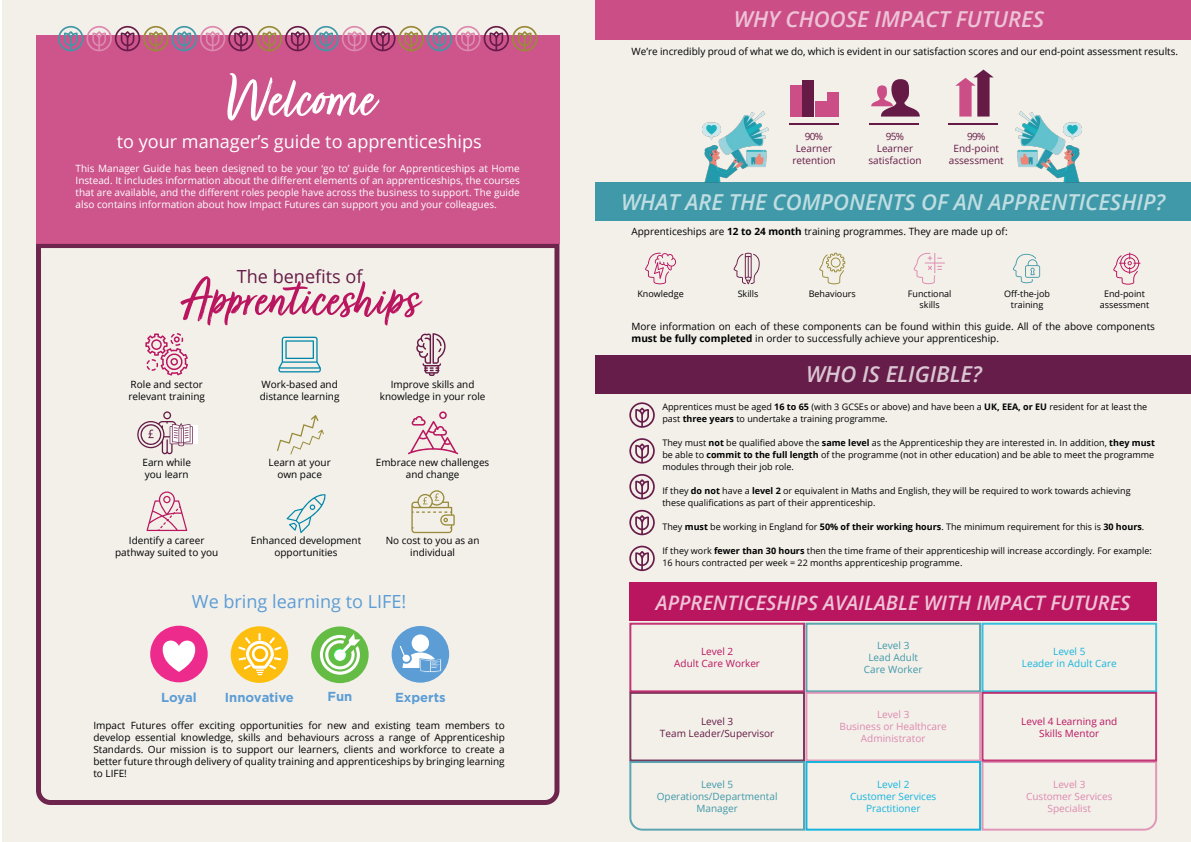
<style>
.page{position:relative;width:1191px;height:842px;background:#fff}
.page>*{position:absolute;margin:0;border:0;box-sizing:border-box;transform-origin:0 0}
.t1{font:63px "Turbinado Pro";color:#fff}
.t2{font:58px "Turbinado Pro";color:#ba155f}
.t3{font:italic 600 22px "Open Sans";color:#bfdde2}
.t4{font:italic 600 22px "Open Sans";color:#edc3d6}
.t5{font:italic 600 22px "Open Sans";color:#d9c6d2}
.t6{font:italic 600 20px "Open Sans";color:#eec4d7}
.t7{font:18.1px "Open Sans";color:#fff}
.t8{font:18.1px "Open Sans";color:#5c9dd5}
.t9{font:18.1px "Open Sans";color:#661b46}
.t10{font:700 13.1px "Gotham";color:#5c9dd5}
.t11{font:10px/12px "Open Sans";color:#000;text-align:center}
.t12{font:10px/12px "Open Sans";color:#fff;text-align:justify}
.t13{font:10px/12px "Open Sans";color:#661b46;text-align:center}
.t14{font:10px/12px "Open Sans";color:#dd89af;text-align:center}
.t15{font:10px/12px "Open Sans";color:#4099a8;text-align:center}
.t16{font:10px/12px "Open Sans";color:#17b5dc;text-align:center}
.t17{font:10px/12px "Open Sans";color:#ba155f;text-align:center}
.t18{font:9px/12px "Open Sans";color:#000}
.s1{font-weight:700}
</style>
<div class="page">
<div style="left:595px;top:0;width:596px;height:842px;background:#f3f0ea"></div>
<div style="left:2px;top:0;width:595px;height:842px;background:#f3f0ea"></div>
<svg style="left:36px;top:241px;width:524px;height:564px"></svg>
<svg style="left:145px;top:333px;width:43px;height:43px"></svg>
<svg style="left:278px;top:337px;width:43px;height:35px"></svg>
<svg style="left:416px;top:333px;width:29px;height:43px"></svg>
<svg style="left:408px;top:411px;width:50px;height:43px"></svg>
<svg style="left:286px;top:493px;width:41px;height:40px"></svg>
<svg style="left:411px;top:490px;width:44px;height:43px"></svg>
<div style="left:170px;top:425px;width:28px;height:19px;background:#fff"></div>
<svg style="left:137px;top:411px;width:56px;height:43px"></svg>
<svg style="left:277px;top:415px;width:47px;height:39px"></svg>
<svg style="left:146px;top:491px;width:41px;height:40px"></svg>
<div style="left:36px;top:35px;width:523px;height:208px;background:#cd558c"></div>
<div style="left:981px;top:623px;width:176px;height:69px;border:2px solid #19b6dc"></div>
<svg style="left:981px;top:760px;width:177px;height:71px"></svg>
<div style="left:629px;top:692px;width:176px;height:69px;border:2px solid #661b46"></div>
<svg style="left:629px;top:760px;width:176px;height:71px"></svg>
<div style="left:805px;top:623px;width:176px;height:69px;border:2px solid #4298a7"></div>
<div style="left:805px;top:692px;width:176px;height:69px;border:2px solid #de89b0"></div>
<div style="left:805px;top:761px;width:176px;height:70px;border:2px solid #17b5dc"></div>
<div style="left:981px;top:692px;width:176px;height:69px;border:2px solid #ba155f"></div>
<div style="left:629px;top:623px;width:176px;height:69px;border:2px solid #ba155f"></div>
<div style="left:629px;top:582px;width:528px;height:39px;background:#ba155f"></div>
<hr style="left:869px;top:123px;width:49px;height:2px;background:#661b46">
<svg style="left:871px;top:79px;width:48px;height:38px"></svg>
<div style="left:790px;top:85px;width:11px;height:32px;background:#cb4e87"></div>
<div style="left:802px;top:81px;width:11px;height:36px;background:#661b46"></div>
<div style="left:827px;top:92px;width:11px;height:25px;background:#cb4e87"></div>
<div style="left:815px;top:101px;width:11px;height:16px;background:#cb4e87"></div>
<hr style="left:789px;top:123px;width:50px;height:2px;background:#661b46">
<hr style="left:948px;top:123px;width:49px;height:2px;background:#661b46">
<svg style="left:955px;top:70px;width:38px;height:47px"></svg>
<div style="left:595px;top:0;width:596px;height:39px;background:#cb4e87"></div>
<div style="left:595px;top:182px;width:596px;height:38px;background:#4099a8"></div>
<div style="left:595px;top:355px;width:596px;height:38px;background:#671d49"></div>
<img style="left:1015px;top:111px;width:67px;height:72px">
<img style="left:702px;top:111px;width:67px;height:72px">
<svg style="left:645px;top:253px;width:31px;height:31px"></svg>
<svg style="left:733px;top:252px;width:26px;height:32px"></svg>
<svg style="left:819px;top:253px;width:26px;height:31px"></svg>
<svg style="left:913px;top:253px;width:32px;height:31px"></svg>
<svg style="left:1013px;top:254px;width:27px;height:29px"></svg>
<svg style="left:1113px;top:252px;width:27px;height:33px"></svg>
<svg style="left:629px;top:402px;width:26px;height:26px"></svg>
<svg style="left:629px;top:438px;width:26px;height:26px"></svg>
<svg style="left:629px;top:474px;width:26px;height:25px"></svg>
<svg style="left:629px;top:510px;width:26px;height:25px"></svg>
<svg style="left:629px;top:546px;width:26px;height:25px"></svg>
<svg style="left:58px;top:26px;width:479px;height:25px"></svg>
<h1 class="t1" style="left:224px;top:64px;width:152px">Welcome</h1>
<h3 class="t7" style="left:117px;top:129px;width:366px">to your manager’s guide to apprenticeships</h3>
<p class="t12" style="left:76px;top:163px;width:446px">This Manager Guide has been designed to be your ‘go to’ guide for Apprenticeships at Home Instead. It includes information about the different elements of an apprenticeships, the courses that are available, and the different roles people have across the business to support. The guide also contains information about how Impact Futures can support you and your colleagues.</p>
<h3 class="t9" style="left:237px;top:264px;width:127px">The benefits of</h3>
<h2 class="t2" style="left:181px;top:268px;width:237px">Apprenticeships</h2>
<p class="t11" style="left:128px;top:378px;width:78px;text-align:left">Role and sector relevant training</p>
<p class="t11" style="left:380px;top:378px;width:107px">Improve skills and knowledge in your role</p>
<p class="t11" style="left:260px;top:378px;width:81px;text-align:left">Work-based and distance learning</p>
<p class="t11" style="left:142px;top:456px;width:50px;text-align:left">Earn while you learn</p>
<p class="t11" style="left:376px;top:456px;width:115px">Embrace new challenges and change</p>
<p class="t11" style="left:268px;top:456px;width:64px">Learn at your own pace</p>
<p class="t11" style="left:115px;top:534px;width:105px">Identify a career pathway suited to you</p>
<p class="t11" style="left:386px;top:534px;width:95px">No cost to you as an individual</p>
<p class="t11" style="left:251px;top:534px;width:112px">Enhanced development opportunities</p>
<h3 class="t8" style="left:192px;top:589px;width:216px">We bring learning to LIFE!</h3>
<h3 class="t10" style="left:161px;top:690px;width:37px">Loyal</h3>
<h3 class="t10" style="left:225px;top:689px;width:70px">Innovative</h3>
<h3 class="t10" style="left:327px;top:689px;width:26px">Fun</h3>
<h3 class="t10" style="left:395px;top:690px;width:52px">Experts</h3>
<p class="t11" style="left:93px;top:719px;width:413px;text-align:justify">Impact Futures offer exciting opportunities for new and existing team members to develop essential knowledge, skills and behaviours across a range of Apprenticeship Standards. Our mission is to support our learners, clients and workforce to create a better future through delivery of quality training and apprenticeships by bringing learning to LIFE!</p>
<h3 class="t4" style="left:734px;top:4px;width:312px">WHY CHOOSE IMPACT FUTURES</h3>
<p class="t11" style="left:631px;top:45px;width:548px">We’re incredibly proud of what we do, which is evident in our satisfaction scores and our end-point assessment results.</p>
<p class="t13" style="left:792px;top:130px;width:45px">90%<br>Learner retention</p>
<p class="t13" style="left:949px;top:130px;width:56px">99%<br>End-point assessment</p>
<p class="t13" style="left:868px;top:130px;width:55px">95%<br>Learner satisfaction</p>
<h3 class="t3" style="left:621px;top:187px;width:546px">WHAT ARE THE COMPONENTS OF AN APPRENTICESHIP?</h3>
<p class="t11" style="left:631px;top:226px;width:378px">Apprenticeships are <span class="s1">12 to 24 month</span> training programmes. They are made up of:</p>
<p class="t18" style="left:637px;top:288px;width:48px">Knowledge</p>
<p class="t18" style="left:737px;top:288px;width:22px">Skills</p>
<p class="t18" style="left:808px;top:288px;width:49px">Behaviours</p>
<p class="t18" style="left:908px;top:288px;width:45px;line-height:10.8px;text-align:center">Functional skills</p>
<p class="t18" style="left:1004px;top:288px;width:47px;line-height:10.8px;text-align:center">Off-the-job training</p>
<p class="t18" style="left:1099px;top:288px;width:51px;line-height:10.8px;text-align:center">End-point assessment</p>
<p class="t11" style="left:631px;top:320px;width:525px;text-align:left">More information on each of these components can be found within this guide. All of the above components <span class="s1">must be fully completed</span> in order to successfully achieve your apprenticeship.</p>
<h3 class="t5" style="left:806px;top:359px;width:177px">WHO IS ELIGIBLE?</h3>
<p class="t18" style="left:662px;top:400px;width:486px">Apprentices must be aged <span class="s1">16 to 65</span> (with 3 GCSEs or above) and have been a <span class="s1">UK, EEA, or EU</span> resident for at least the past <span class="s1">three years</span> to undertake a training programme.</p>
<p class="t18" style="left:662px;top:436px;width:494px;text-align:justify">They must <span class="s1">not</span> be qualified above the <span class="s1">same level</span> as the Apprenticeship they are interested in. In addition, <span class="s1">they must </span>be able to <span class="s1">commit to the full length</span> of the programme (not in other education) and be able to meet the programme modules through their job role.</p>
<p class="t18" style="left:662px;top:484px;width:470px">If they <span class="s1">do not</span> have a <span class="s1">level 2</span> or equivalent in Maths and English, they will be required to work towards achieving these qualifications as part of their apprenticeship.</p>
<p class="t18" style="left:662px;top:520px;width:483px">They <span class="s1">must</span> be working in England for <span class="s1">50% of their working hours</span>. The minimum requirement for this is <span class="s1">30 hours</span>.</p>
<p class="t18" style="left:662px;top:544px;width:491px">If they work <span class="s1">fewer than 30 hours</span> then the time frame of their apprenticeship will increase accordingly. For example:<br>16 hours contracted per week = 22 months apprenticeship programme.</p>
<h3 class="t6" style="left:656px;top:588px;width:476px">APPRENTICESHIPS AVAILABLE WITH IMPACT FUTURES</h3>
<p class="t17" style="left:674px;top:645px;width:87px">Level 2<br>Adult Care Worker</p>
<p class="t13" style="left:660px;top:715px;width:116px">Level 3<br>Team Leader/Supervisor</p>
<p class="t15" style="left:657px;top:778px;width:122px">Level 5<br>Operations/Departmental<br>Manager</p>
<p class="t15" style="left:864px;top:639px;width:60px">Level 3<br>Lead Adult<br>Care Worker</p>
<p class="t16" style="left:1021px;top:645px;width:96px">Level 5<br>Leader in Adult Care</p>
<p class="t14" style="left:839px;top:708px;width:109px">Level 3<br>Business or Healthcare<br>Administrator</p>
<p class="t17" style="left:1021px;top:715px;width:98px">Level 4 Learning and<br>Skills Mentor</p>
<p class="t16" style="left:850px;top:778px;width:88px">Level 2<br>Customer Services<br>Practitioner</p>
<p class="t14" style="left:1026px;top:778px;width:88px">Level 3<br>Customer Services<br>Specialist</p>
</div>
